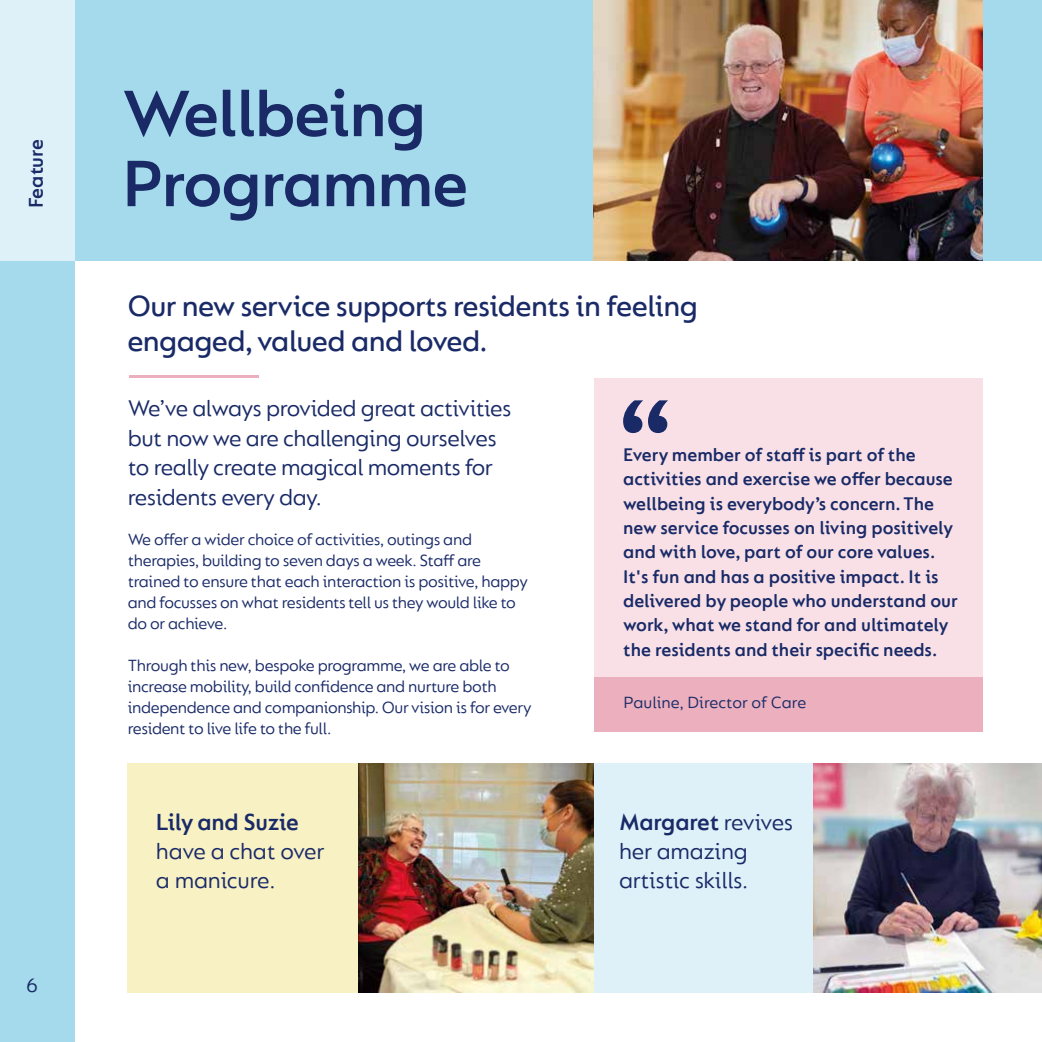
<style>
.page{position:relative;width:1042px;height:1042px;background:#fff}
.page>*{position:absolute;margin:0;border:0;box-sizing:border-box;transform-origin:0 0}
.t1{font:600 70px "FS Lucas";letter-spacing:-.02em;color:#192a67}
.t2{font:500 31.5px/35px "FS Lucas";letter-spacing:-.02em;color:#192a67}
.t3{font:24.5px/29.4px "FS Lucas";letter-spacing:-.02em;color:#192a67}
.t4{font:600 24.5px "FS Lucas";letter-spacing:-.01em;color:#192a67}
.t5{font:600 21px "FS Lucas";letter-spacing:-.005em;color:#192a67}
.t6{font:21px "FS Lucas";color:#192a67}
.t7{font:600 19.25px/24.3px "FS Lucas";color:#192a67}
.t8{font:17.5px/21px "FS Lucas";letter-spacing:-.02em;color:#192a67}
.t9{font:17.5px "FS Lucas";color:#192a67}
.s1{font-weight:600}
</style>
<div class="page">
<div style="left:594px;top:763px;width:222px;height:229px;background:#def1f9"></div>
<div style="left:74px;top:0;width:968px;height:260px;background:#a5daec"></div>
<img style="left:594px;top:0;width:388px;height:260px">
<hr style="left:1041px;top:0;width:1px;height:260px;background:#ebafbd">
<div style="left:0;top:260px;width:74px;height:782px;background:#a5daec"></div>
<div style="left:0;top:0;width:74px;height:260px;background:#def1f9"></div>
<div style="left:127px;top:763px;width:232px;height:229px;background:#f8f1c4"></div>
<img style="left:359px;top:763px;width:235px;height:229px">
<img style="left:813px;top:763px;width:229px;height:229px">
<div style="left:594px;top:378px;width:388px;height:315px;background:#f8e0e6"></div>
<div style="left:594px;top:677px;width:388px;height:55px;background:#ebafbd"></div>
<svg style="left:623px;top:400px;width:45px;height:33px"></svg>
<hr style="left:129px;top:375px;width:130px;height:3px;background:#ebafbd">
<p class="t5" style="left:24px;top:208px;width:71px;rotate:-90deg">Feature</p>
<p class="t6" style="left:26px;top:973px;width:13px">6</p>
<h1 class="t1" style="left:122px;top:73px;width:306px">Wellbeing</h1>
<h1 class="t1" style="left:122px;top:143px;width:348px">Programme</h1>
<h2 class="t2" style="left:127px;top:288px;width:572px">Our new service supports residents in feeling engaged, valued and loved.</h2>
<h3 class="t3" style="left:128px;top:393px;width:385px">We’ve always provided great activities but now we are challenging ourselves to really create magical moments for residents every day.</h3>
<p class="t8" style="left:128px;top:528px;width:402px">We offer a wider choice of activities, outings and therapies, building to seven days a week. Staff are trained to ensure that each interaction is positive, happy and focusses on what residents tell us they would like to do or achieve.</p>
<p class="t8" style="left:128px;top:654px;width:405px">Through this new, bespoke programme, we are able to increase mobility, build confidence and nurture both independence and companionship. Our vision is for every resident to live life to the full.</p>
<h3 class="t4" style="left:156px;top:808px;width:144px">Lily and Suzie</h3>
<h3 class="t3" style="left:156px;top:836px;width:170px">have a chat over a manicure.</h3>
<p class="t7" style="left:623px;top:442px;width:336px">Every member of staff is part of the activities and exercise we offer because wellbeing is everybody’s concern. The new service focusses on living positively and with love, part of our core values.<br>It's fun and has a positive impact. It is delivered by people who understand our work, what we stand for and ultimately the residents and their specific needs.</p>
<p class="t9" style="left:623px;top:692px;width:184px">Pauline, Director of Care</p>
<h3 class="t3" style="left:619px;top:807px;width:176px;line-height:28.9px"><span class="s1">Margaret</span> revives her amazing artistic skills.</h3>
</div>
